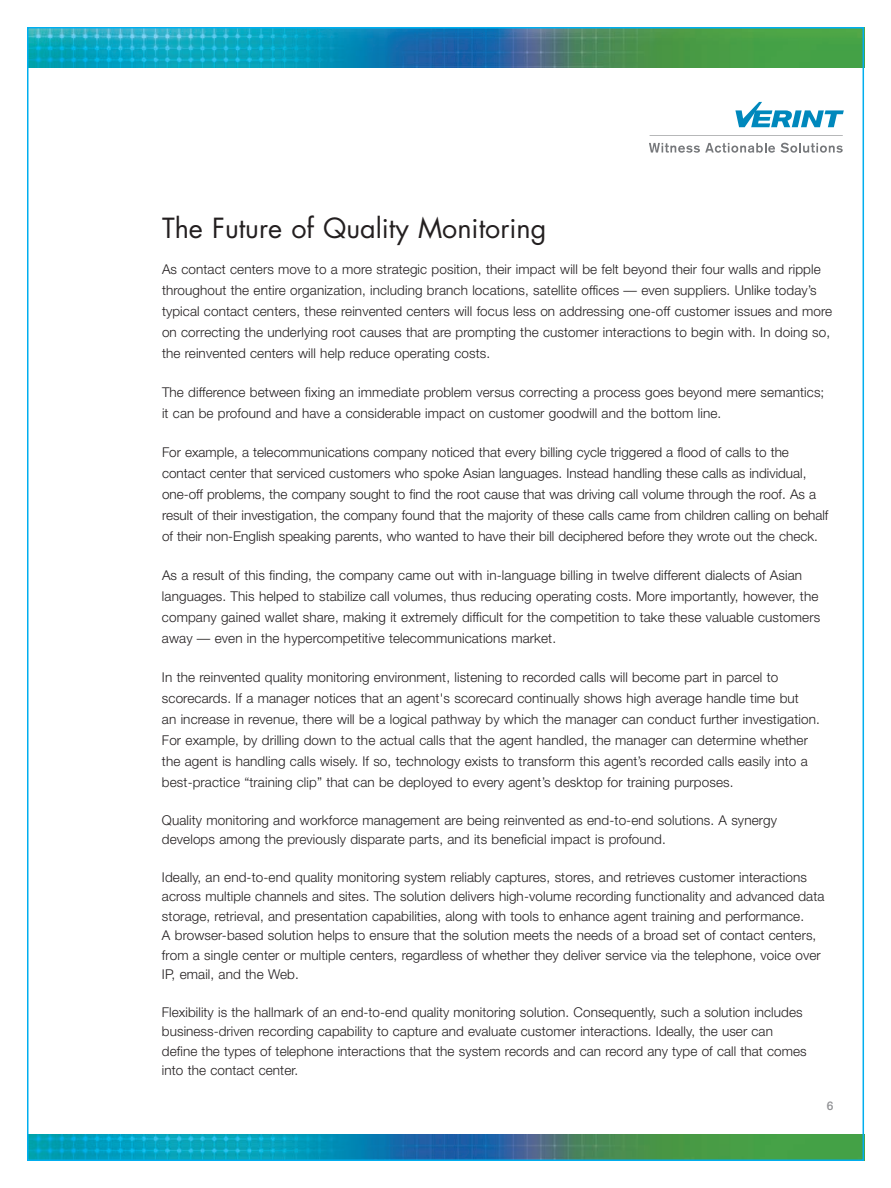
<style>
.page{position:relative;width:891px;height:1188px;background:#fff}
.page>*{position:absolute;margin:0;border:0;box-sizing:border-box;transform-origin:0 0}
.t1{font:27px "Futura";color:#231f20}
.t2{font:300 13.5px/21px "Helvetica Neue";letter-spacing:.01em;color:#231f20}
.t3{font:500 12px "Helvetica Neue";color:#919295}
</style>
<div class="page">
<img style="left:30px;top:30px;width:831px;height:38px">
<img style="left:30px;top:1134px;width:831px;height:24px">
<svg style="left:735px;top:102px;width:109px;height:25px"></svg>
<hr style="left:650px;top:135px;width:193px;height:1px;background:#76787b">
<svg style="left:649px;top:143px;width:194px;height:10px"></svg>
<h1 class="t1" style="left:162px;top:216px;width:386px">The Future of Quality Monitoring</h1>
<p class="t2" style="left:162px;top:260px;width:672px">As contact centers move to a more strategic position, their impact will be felt beyond their four walls and ripple throughout the entire organization, including branch locations, satellite offices — even suppliers. Unlike today’s typical contact centers, these reinvented centers will focus less on addressing one-off customer issues and more on correcting the underlying root causes that are prompting the customer interactions to begin with. In doing so, the reinvented centers will help reduce operating costs.</p>
<p class="t2" style="left:162px;top:383px;width:664px">The difference between fixing an immediate problem versus correcting a process goes beyond mere semantics; it can be profound and have a considerable impact on customer goodwill and the bottom line.</p>
<p class="t2" style="left:162px;top:443px;width:668px">For example, a telecommunications company noticed that every billing cycle triggered a flood of calls to the contact center that serviced customers who spoke Asian languages. Instead handling these calls as individual, one-off problems, the company sought to find the root cause that was driving call volume through the roof. As a result of their investigation, the company found that the majority of these calls came from children calling on behalf of their non-English speaking parents, who wanted to have their bill deciphered before they wrote out the check.</p>
<p class="t2" style="left:162px;top:566px;width:660px">As a result of this finding, the company came out with in-language billing in twelve different dialects of Asian languages. This helped to stabilize call volumes, thus reducing operating costs. More importantly, however, the company gained wallet share, making it extremely difficult for the competition to take these valuable customers away — even in the hypercompetitive telecommunications market.</p>
<p class="t2" style="left:162px;top:668px;width:659px">In the reinvented quality monitoring environment, listening to recorded calls will become part in parcel to scorecards. If a manager notices that an agent's scorecard continually shows high average handle time but<br>an increase in revenue, there will be a logical pathway by which the manager can conduct further investigation.<br>For example, by drilling down to the actual calls that the agent handled, the manager can determine whether the agent is handling calls wisely. If so, technology exists to transform this agent’s recorded calls easily into a best-practice “training clip” that can be deployed to every agent’s desktop for training purposes.</p>
<p class="t2" style="left:162px;top:812px;width:617px;line-height:19.5px">Quality monitoring and workforce management are being reinvented as end-to-end solutions. A synergy develops among the previously disparate parts, and its beneficial impact is profound.</p>
<p class="t2" style="left:162px;top:869px;width:664px;line-height:19.5px">Ideally, an end-to-end quality monitoring system reliably captures, stores, and retrieves customer interactions across multiple channels and sites. The solution delivers high-volume recording functionality and advanced data storage, retrieval, and presentation capabilities, along with tools to enhance agent training and performance.<br>A browser-based solution helps to ensure that the solution meets the needs of a broad set of contact centers, from a single center or multiple centers, regardless of whether they deliver service via the telephone, voice over IP, email, and the Web.</p>
<p class="t2" style="left:162px;top:1004px;width:646px;line-height:19.5px">Flexibility is the hallmark of an end-to-end quality monitoring solution. Consequently, such a solution includes business-driven recording capability to capture and evaluate customer interactions. Ideally, the user can define the types of telephone interactions that the system records and can record any type of call that comes into the contact center.</p>
<p class="t3" style="left:827px;top:1102px;width:8px">6</p>
</div>
